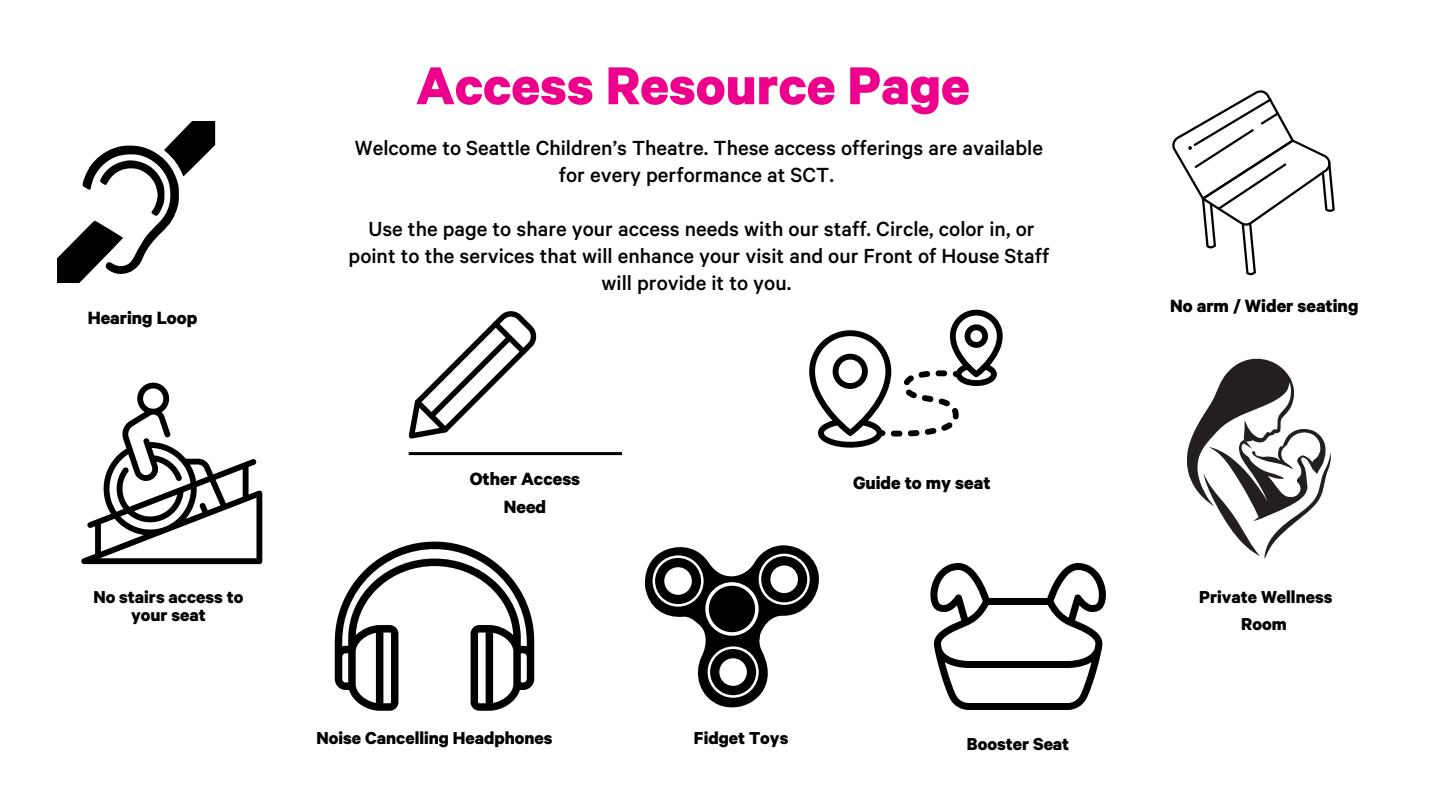
<style>
.page{position:relative;width:1440px;height:810px;background:#fff}
.page>*{position:absolute;margin:0;border:0;box-sizing:border-box;transform-origin:0 0}
.t1{font:700 60px "Calibre";color:#ed008c}
.t2{font:500 23px/27px "Calibre";color:#000;text-align:center}
.t3{font:700 20px "Calibre";color:#000}
.t4{font:700 19.5px/18px "Calibre";color:#000;text-align:center}
</style>
<div class="page">
<svg style="left:81px;top:383px;width:181px;height:181px"></svg>
<svg style="left:1172px;top:90px;width:163px;height:185px"></svg>
<svg style="left:809px;top:310px;width:194px;height:138px"></svg>
<svg style="left:57px;top:121px;width:158px;height:162px"></svg>
<hr style="left:409px;top:452px;width:213px;height:3px;background:#000">
<svg style="left:409px;top:311px;width:128px;height:128px"></svg>
<svg style="left:335px;top:542px;width:199px;height:169px"></svg>
<svg style="left:644px;top:545px;width:175px;height:163px"></svg>
<svg style="left:930px;top:563px;width:176px;height:147px"></svg>
<svg style="left:1187px;top:358px;width:144px;height:201px"></svg>
<p class="t3" style="left:88px;top:309px;width:111px">Hearing Loop</p>
<p class="t4" style="left:93px;top:589px;width:152px">No stairs access to your seat</p>
<p class="t1" style="left:416px;top:59px;width:555px">Access Resource Page</p>
<h2 class="t2" style="left:355px;top:136px;width:690px">Welcome to Seattle Children’s Theatre. These access offerings are available for every performance at SCT.</h2>
<h2 class="t2" style="left:349px;top:217px;width:702px">Use the page to share your access needs with our staff. Circle, color in, or point to the services that will enhance your visit and our Front of House Staff will provide it to you.</h2>
<p class="t3" style="left:470px;top:470px;width:112px">Other Access</p>
<p class="t3" style="left:853px;top:474px;width:139px">Guide to my seat</p>
<p class="t3" style="left:504px;top:498px;width:44px">Need</p>
<p class="t4" style="left:317px;top:730px;width:238px">Noise Cancelling Headphones</p>
<p class="t4" style="left:967px;top:736px;width:104px">Booster Seat</p>
<p class="t4" style="left:694px;top:730px;width:96px">Fidget Toys</p>
<p class="t3" style="left:1170px;top:297px;width:190px">No arm / Wider seating</p>
<h1 class="t4" style="left:1199px;top:585px;width:135px;line-height:27px">Private Wellness<br>Room</h1>
</div>
